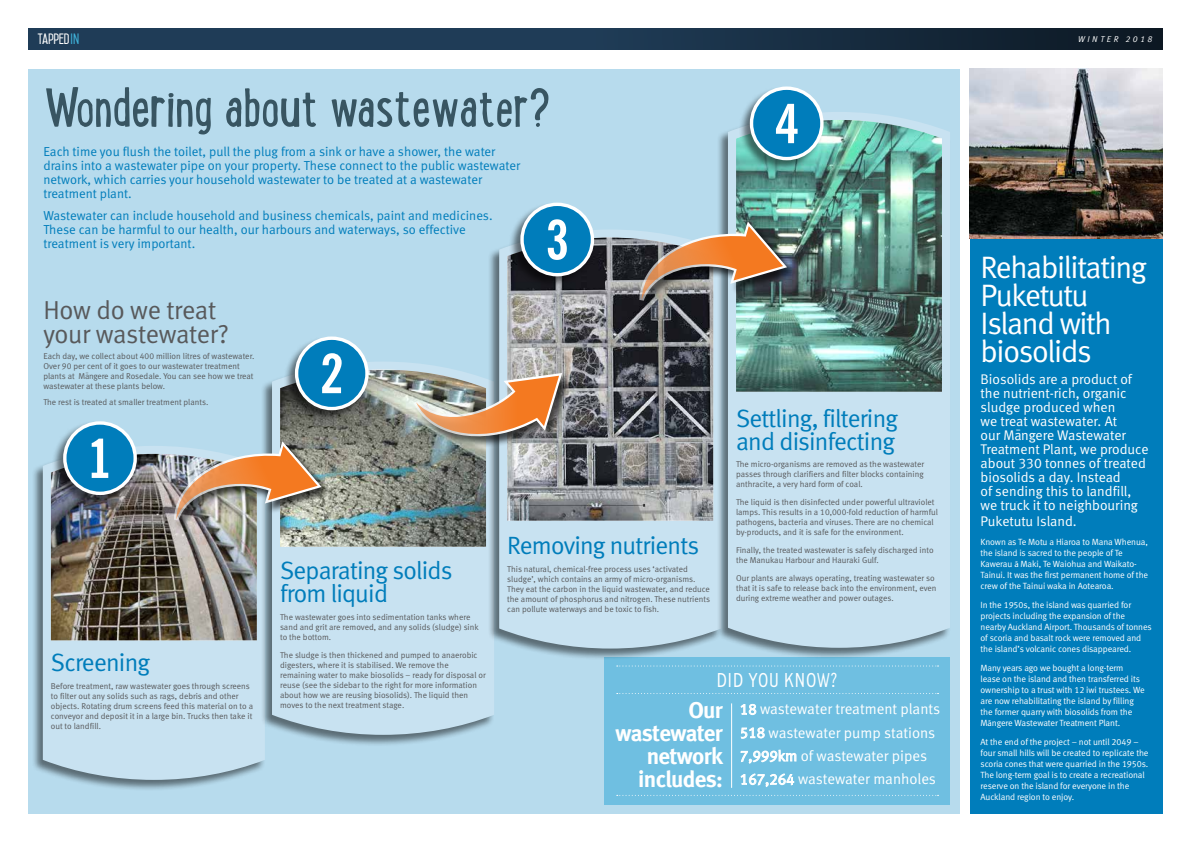
<style>
.page{position:relative;width:1191px;height:842px;background:#fff}
.page>*{position:absolute;margin:0;border:0;box-sizing:border-box;transform-origin:0 0}
.t1{font:59px "Lunch Box";letter-spacing:-.025em;color:#385562}
.t2{font:700 condensed 54.2px "News Gothic BT";color:#fff}
.t3{font:31px/28px "Meta Normal LF";letter-spacing:-.04em;color:#fff}
.t4{font:26px/24px "Meta Normal LF";letter-spacing:-.015em;color:#58595b}
.t5{font:25px/23px "Meta Normal LF";letter-spacing:-.03em;color:#007dbb}
.t6{font:23px/23px "Meta Bold LF";letter-spacing:-.03em;color:#fff;text-align:right}
.t7{font:condensed 19px "News Gothic";letter-spacing:.04em;color:#fff}
.t8{font:15px/23.3px "Meta Normal LF";color:#fff}
.t9{font:14px/14px "Meta Normal LF";color:#fff}
.t10{font:13px/14px "Meta Normal LF";color:#007dbb}
.t11{font:600 12.9px "Mohave";letter-spacing:-.01em;color:#fff}
.t12{font:9px/11px "Meta Normal LF";letter-spacing:-.01em;color:#fff}
.t13{font:8.5px/10px "Meta Normal LF";color:#58595b}
.t14{font:italic 8.5px "Meta Normal LF";letter-spacing:.315em;color:#fff}
.s1{color:#3fb3db}
.s2{font-family:"Myriad Pro"}
</style>
<div class="page">
<div style="left:28px;top:69px;width:932px;height:745px;background:#b7dbed"></div>
<div style="left:28px;top:28px;width:1134px;height:22px;background:linear-gradient(to right,#244564,#11202f)"></div>
<div style="left:31px;top:445px;width:234px;height:346px;background:#000;opacity:.5"></div>
<div style="left:43px;top:446px;width:222px;height:334px;background:#c8e2f1"></div>
<div style="left:969px;top:69px;width:193px;height:745px;background:#007dbb"></div>
<img style="left:969px;top:69px;width:193px;height:169px">
<div style="left:604px;top:657px;width:346px;height:147px;background:#6fbfe1"></div>
<svg style="left:740px;top:704px;width:16px;height:11px"></svg>
<svg style="left:740px;top:727px;width:25px;height:12px"></svg>
<svg style="left:740px;top:750px;width:56px;height:14px"></svg>
<svg style="left:740px;top:773px;width:54px;height:14px"></svg>
<svg style="left:617px;top:665px;width:321px;height:1px"></svg>
<svg style="left:617px;top:795px;width:321px;height:1px"></svg>
<div style="left:260px;top:361px;width:234px;height:385px;background:#000;opacity:.5"></div>
<svg style="left:272px;top:362px;width:222px;height:373px;background:#c3ddec"></svg>
<div style="left:487px;top:229px;width:234px;height:431px;background:#000;opacity:.5"></div>
<svg style="left:499px;top:229px;width:217px;height:419px;background:#c4deed"></svg>
<img style="left:507px;top:238px;width:206px;height:283px">
<div style="left:716px;top:112px;width:234px;height:547px;background:#000;opacity:.5"></div>
<div style="left:728px;top:112px;width:222px;height:536px;background:#c8e2f1"></div>
<img style="left:736px;top:120px;width:206px;height:272px">
<div style="left:283px;top:336px;width:86px;height:86px;background:#000;opacity:.52"></div>
<div style="left:296px;top:338px;width:71px;height:71px;background:#007dbb;border-radius:50%"></div>
<div style="left:295px;top:336px;width:74px;height:74px;border:3px solid #fff;border-radius:50%"></div>
<div style="left:509px;top:202px;width:85px;height:86px;background:#000;opacity:.52"></div>
<div style="left:522px;top:204px;width:70px;height:71px;background:#007dbb;border-radius:50%"></div>
<div style="left:520px;top:203px;width:74px;height:73px;border:3px solid #fff;border-radius:50%"></div>
<div style="left:738px;top:86px;width:86px;height:86px;background:#000;opacity:.52"></div>
<div style="left:751px;top:88px;width:71px;height:71px;background:#007dbb;border-radius:50%"></div>
<div style="left:750px;top:87px;width:73px;height:73px;border:3px solid #fff;border-radius:50%"></div>
<div style="left:639px;top:222px;width:159px;height:90px;background:#000;opacity:.7"></div>
<img style="left:639px;top:222px;width:148px;height:79px">
<div style="left:415px;top:373px;width:158px;height:75px;background:#000;opacity:.7"></div>
<img style="left:51px;top:370px;width:511px;height:270px">
<svg style="left:617px;top:693px;width:321px;height:1px"></svg>
<hr style="left:731px;top:703px;width:1px;height:85px;background:#fff">
<h3 class="t11" style="left:38px;top:31px;width:43px">TAPPED<span class="s1">IN</span></h3>
<p class="t14" style="left:1078px;top:34px;width:76px">WINTER 2018</p>
<h1 class="t1" style="left:44px;top:66px;width:509px">Wondering about wastewater?</h1>
<p class="t10" style="left:43px;top:144px;width:478px">Each time you flush the toilet, pull the plug from a sink or have a shower, the water drains into a wastewater pipe on your property. These connect to the public wastewater network, which carries your household wastewater to be treated at a wastewater treatment plant.</p>
<h3 class="t10" style="left:43px;top:208px;width:451px">Wastewater can include household and business chemicals, paint and medicines.<br>These can be harmful to our health, our harbours and waterways, so effective treatment is very important.</h3>
<h2 class="t2" style="left:545px;top:207px;width:25px">3</h2>
<h2 class="t2" style="left:775px;top:90px;width:25px">4</h2>
<h3 class="t4" style="left:43px;top:297px;width:187px">How do we treat your wastewater?</h3>
<p class="t13" style="left:43px;top:350px;width:213px">Each day, we collect about 400 million litres of wastewater.<br>Over 90 per cent of it goes to our wastewater treatment plants at Ma¯ngere and Rosedale. You can see how we treat wastewater at these plants below.</p>
<p class="t13" style="left:43px;top:397px;width:166px">The rest is treated at smaller treatment plants.</p>
<h2 class="t2" style="left:88px;top:425px;width:25px">1</h2>
<h3 class="t5" style="left:51px;top:650px;width:101px">Screening</h3>
<p class="t13" style="left:51px;top:681px;width:204px">Before treatment, raw wastewater goes through screens to filter out any solids such as rags, debris and other objects. Rotating drum screens feed this material on to a conveyor and deposit it in a large bin. Trucks then take it out to landfill.</p>
<h2 class="t2" style="left:320px;top:340px;width:25px">2</h2>
<h3 class="t5" style="left:280px;top:559px;width:174px">Separating solids from liquid</h3>
<p class="t13" style="left:280px;top:612px;width:200px">The wastewater goes into sedimentation tanks where sand and grit are removed, and any solids (sludge) sink to the bottom.</p>
<p class="t13" style="left:280px;top:650px;width:207px">The sludge is then thickened and pumped to anaerobic digesters, where it is stabilised. We remove the remaining water to make biosolids – ready for disposal or reuse (see the sidebar to the right for more information about how we are reusing biosolids). The liquid then moves to the next treatment stage.</p>
<h3 class="t5" style="left:507px;top:534px;width:193px">Removing nutrients</h3>
<p class="t13" style="left:507px;top:564px;width:204px">This natural, chemical-free process uses ‘activated sludge’, which contains an army of micro-organisms.<br>They eat the carbon in the liquid wastewater, and reduce the amount of phosphorus and nitrogen. These nutrients can pollute waterways and be toxic to fish.</p>
<h3 class="t5" style="left:736px;top:406px;width:163px">Settling, filtering and disinfecting</h3>
<p class="t13" style="left:736px;top:459px;width:189px;text-align:justify">The micro-organisms are removed as the wastewater passes through clarifiers and filter blocks containing anthracite, a very hard form of coal.</p>
<p class="t13" style="left:736px;top:497px;width:203px">The liquid is then disinfected under powerful ultraviolet lamps. This results in a 10,000-fold reduction of harmful pathogens, bacteria and viruses. There are no chemical by-products, and it is safe for the environment.</p>
<p class="t13" style="left:736px;top:545px;width:199px">Finally, the treated wastewater is safely discharged into the Manukau Harbour and Hauraki Gulf.</p>
<p class="t13" style="left:736px;top:573px;width:202px">Our plants are always operating, treating wastewater so that it is safe to release back into the environment, even during extreme weather and power outages.</p>
<h3 class="t7" style="left:716px;top:669px;width:122px">DID YOU KNOW?</h3>
<h3 class="t6" style="left:615px;top:698px;width:109px">Our wastewater network includes:</h3>
<h3 class="t8" style="left:740px;top:697px;width:202px">18 wastewater treatment plants<br>518 wastewater pump stations<br>7,999km of wastewater pipes<br>167,264 wastewater manholes</h3>
<h3 class="t3" style="left:980px;top:253px;width:168px">Rehabilitating<br>Puketutu<br>Island with biosolids</h3>
<p class="t9" style="left:980px;top:372px;width:169px">Biosolids are a product of the nutrient-rich, organic sludge produced when<br>we treat wastewater. At<br>our Ma¯ngere Wastewater<br>Treatment Plant, we produce about 330 tonnes of treated biosolids a day. Instead<br>of sending this to landfill, we truck it to neighbouring</p>
<h3 class="t9" style="left:980px;top:514px;width:98px">Puketutu Island.</h3>
<p class="t12" style="left:980px;top:537px;width:169px">Known as Te Motu a Hiaroa to Mana Whenua, the island is sacred to the people of Te Kawerau <span class="s2">ā</span> Maki, Te Waiohua and Waikato-Tainui. It was the first permanent home of the crew of the Tainui waka in Aotearoa.</p>
<p class="t12" style="left:980px;top:600px;width:173px">In the 1950s, the island was quarried for projects including the expansion of the nearby Auckland Airport. Thousands of tonnes of scoria and basalt rock were removed and the island’s volcanic cones disappeared.</p>
<p class="t12" style="left:980px;top:662px;width:166px">Many years ago we bought a long-term lease on the island and then transferred its ownership to a trust with 12 iwi trustees. We are now rehabilitating the island by filling the former quarry with biosolids from the M<span class="s2">ā</span>ngere Wastewater Treatment Plant.</p>
<p class="t12" style="left:980px;top:736px;width:169px">At the end of the project – not until 2049 – four small hills will be created to replicate the scoria cones that were quarried in the 1950s.<br>The long-term goal is to create a recreational reserve on the island for everyone in the Auckland region to enjoy.</p>
</div>
